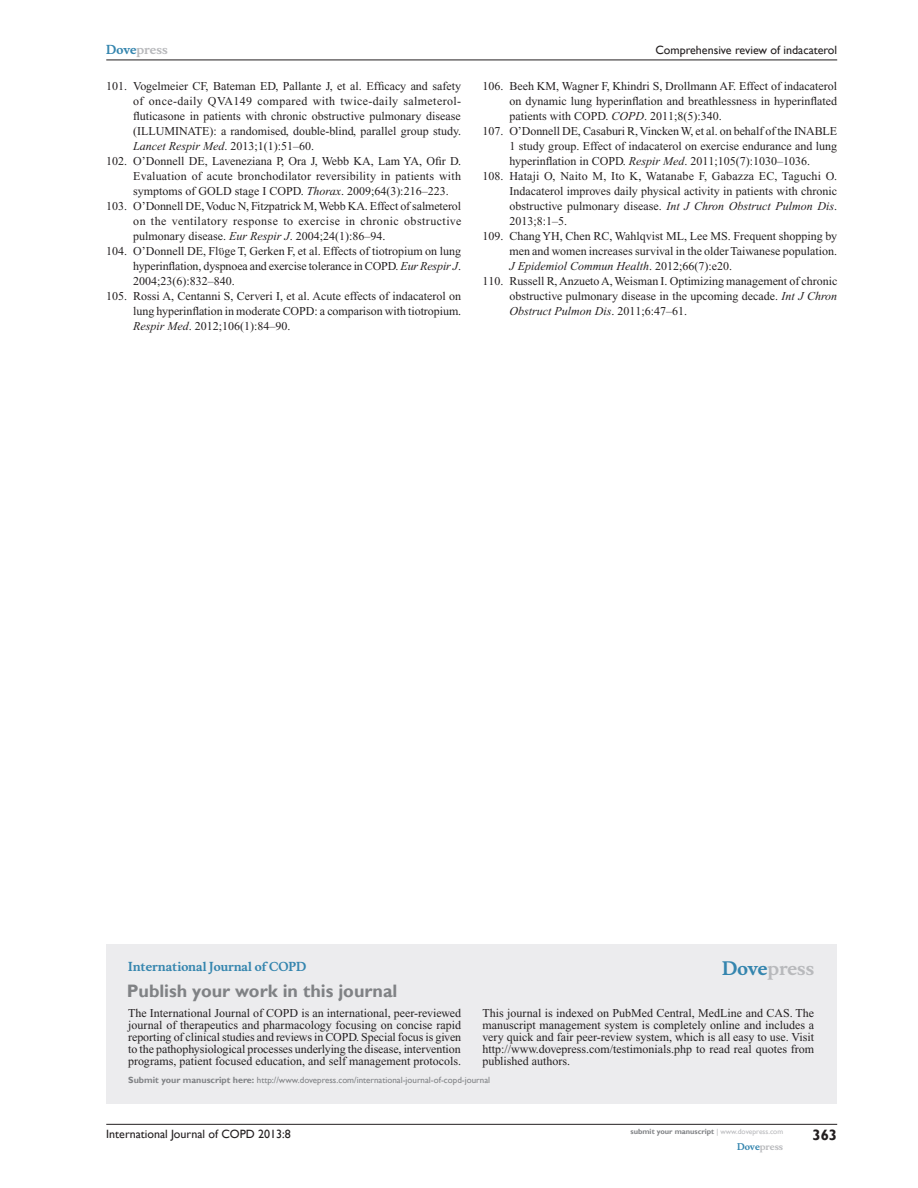
<style>
.page{position:relative;width:918px;height:1188px;background:#fff}
.page>*{position:absolute;margin:0;border:0;box-sizing:border-box;transform-origin:0 0}
.PromBx-H1{font:700 18px "Gill Sans";color:#808285}
.PromBx-Brand{font:700 18px "Musee";color:#b8b9bc}
.t1{font:700 15px "Gill Sans";color:#231f20}
.RefNL3{font:12px/15px "Times New Roman";color:#231f20;text-align:justify}
.PromBx-Tx{font:12px/12px "Times New Roman";color:#231f20;text-align:justify}
.t2{font:12px "Gill Sans";color:#231f20}
.PromBx-JrnlName{font:700 12px "Musee";color:#3485ae}
.t3{font:700 12px "Musee";color:#b8b9bc}
.PromBx-SubmitMssWebA{font:9px "Gill Sans";color:#808285}
.t4{font:700 9px "Musee";color:#b8b9bc}
.t5{font:700 7.5px "Gill Sans";color:#808285}
.s1{color:#3485ae}
.s2{font-style:italic}
.s3{font-style:inherit}
.s4{font-weight:700}
.s5{font-weight:400;color:#b8b9bc}
</style>
<div class="page">
<div style="left:106px;top:944px;width:731px;height:159px;background:#ececee"></div>
<hr style="left:106px;top:1124px;width:731px;height:1px;background:#231f20">
<hr style="left:106px;top:60px;width:731px;height:1px;background:#231f20">
<p class="t3" style="left:106px;top:43px;width:63px"><span class="s1">Dove</span>press</p>
<p class="RefNL3" style="left:133px;top:79px;width:329px;text-indent:-27px">101. Vogelmeier CF, Bateman ED, Pallante J, et al. Efficacy and safety of once-daily QVA149 compared with twice-daily salmeterol&shy;fluticasone in patients with chronic obstructive pulmonary disease (ILLUMINATE): a randomised, double-blind, parallel group study.<br><span class="s2">Lancet Respir Med</span>. 2013;1(1):51–60.</p>
<p class="RefNL3" style="left:133px;top:154px;width:329px;text-indent:-27px">102. O’Donnell DE, Laveneziana P, Ora J, Webb KA, Lam YA, Ofir D.<br>Evaluation of acute bronchodilator reversibility in patients with symptoms of GOLD stage I COPD. <span class="s2">Thorax</span>. 2009;64(3):216–223.</p>
<p class="RefNL3" style="left:133px;top:199px;width:330px;text-indent:-27px">103. O’Donnell DE, Voduc N, Fitzpatrick M, Webb KA. Effect of salmeterol on the ventilatory response to exercise in chronic obstructive pulmonary disease. <span class="s2">Eur Respir J</span>. 2004;24(1):86–94.</p>
<p class="RefNL3" style="left:133px;top:244px;width:329px;text-indent:-27px">104. O’Donnell DE, Fl<span class="s3">ϋ</span>ge T, Gerken F, et al. Effects of tiotropium on lung hyperinflation, dyspnoea and exercise tolerance in COPD. <span class="s2">Eur Respir J</span>.<br>2004;23(6):832–840.</p>
<p class="RefNL3" style="left:133px;top:289px;width:330px;text-indent:-27px">105. Rossi A, Centanni S, Cerveri I, et al. Acute effects of indacaterol on lung hyperinflation in moderate COPD: a comparison with tiotropium.<br><span class="s2">Respir Med</span>. 2012;106(1):84–90.</p>
<p class="t2" style="left:655px;top:43px;width:183px">Comprehensive review of indacaterol</p>
<p class="RefNL3" style="left:509px;top:79px;width:329px;text-indent:-27px">106. Beeh KM, Wagner F, Khindri S, Drollmann AF. Effect of indacaterol on dynamic lung hyperinflation and breathlessness in hyperinflated patients with COPD. <span class="s2">COPD</span>. 2011;8(5):340.</p>
<p class="RefNL3" style="left:509px;top:124px;width:329px;text-indent:-27px">107. O’Donnell DE, Casaburi R, Vincken W, et al. on behalf of the INABLE 1 study group. Effect of indacaterol on exercise endurance and lung hyperinflation in COPD. <span class="s2">Respir Med</span>. 2011;105(7):1030–1036.</p>
<p class="RefNL3" style="left:509px;top:169px;width:329px;text-indent:-27px">108. Hataji O, Naito M, Ito K, Watanabe F, Gabazza EC, Taguchi O.<br>Indacaterol improves daily physical activity in patients with chronic obstructive pulmonary disease. <span class="s2">Int J Chron Obstruct Pulmon Dis</span>.<br>2013;8:1–5.</p>
<p class="RefNL3" style="left:509px;top:229px;width:329px;text-indent:-27px">109. Chang YH, Chen RC, Wahlqvist ML, Lee MS. Frequent shopping by men and women increases survival in the older Taiwanese population.<br><span class="s2">J Epidemiol Commun Health</span>. 2012;66(7):e20.</p>
<p class="RefNL3" style="left:509px;top:274px;width:329px;text-indent:-27px">110. Russell R, Anzueto A, Weisman I. Optimizing management of chronic obstructive pulmonary disease in the upcoming decade. <span class="s2">Int J Chron Obstruct Pulmon Dis</span>. 2011;6:47–61.</p>
<p class="PromBx-JrnlName" style="left:128px;top:959px;width:180px">International Journal of COPD</p>
<p class="PromBx-H1" style="left:127px;top:980px;width:272px">Publish your work in this journal</p>
<p class="PromBx-Brand" style="left:722px;top:958px;width:94px"><span class="s1">Dove</span>press</p>
<p class="PromBx-Tx" style="left:128px;top:1007px;width:334px">The International Journal of COPD is an international, peer-reviewed journal of therapeutics and pharmacology focusing on concise rapid reporting of clinical studies and reviews in COPD. Special focus is given to the pathophysiological processes underlying the disease, intervention programs, patient focused education, and self management protocols.</p>
<p class="PromBx-Tx" style="left:482px;top:1007px;width:333px">This journal is indexed on PubMed Central, MedLine and CAS. The manuscript management system is completely online and includes a very quick and fair peer-review system, which is all easy to use. Visit http://www.dovepress.com/testimonials.php to read real quotes from published authors.</p>
<p class="PromBx-SubmitMssWebA" style="left:128px;top:1075px;width:363px"><span class="s4">Submit your manuscript here:</span> http://www.dovepress.com/international-journal-of-copd-journal</p>
<p class="t2" style="left:106px;top:1127px;width:186px">International Journal of COPD 2013:8</p>
<p class="t5" style="left:631px;top:1127px;width:154px">submit your manuscript <span class="s5">| www.dovepress.com</span></p>
<p class="t4" style="left:737px;top:1141px;width:48px"><span class="s1">Dove</span>press</p>
<p class="t1" style="left:812px;top:1126px;width:26px">363</p>
</div>
